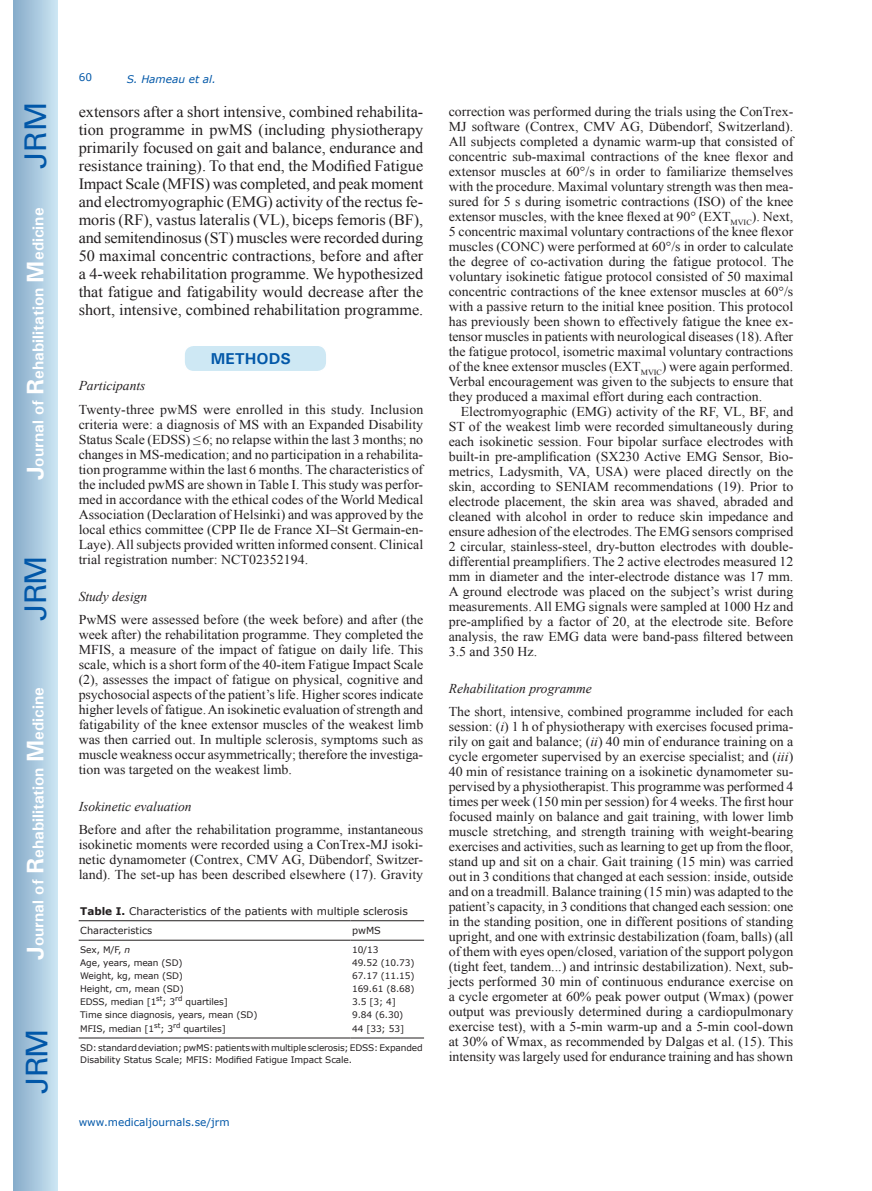
<style>
.page{position:relative;width:872px;height:1191px;background:#fff}
.page>*{position:absolute;margin:0;border:0;box-sizing:border-box;transform-origin:0 0}
.t1{font:30px "Univers";letter-spacing:-.03em;color:#0157a8}
.t2{font:15.75px/18px "Times New Roman";color:#231f20;text-align:justify}
.t3{font:700 15.75px "Univers";color:#fff}
.t4{font:700 15.75px "Univers";color:#0157a8}
.t5{font:13.5px/15px "Times New Roman";color:#231f20;text-align:justify}
.t6{font:italic 13.5px "Times New Roman";color:#231f20}
.t7{font:10.5px "Verdana";color:#231f20}
.t8{font:10.5px "Verdana";color:#0157a8}
.t9{font:italic 10.5px "Verdana";color:#0157a8}
.t10{font:9.75px "Verdana";color:#231f20}
.t11{font:9px/18.9px "Verdana";letter-spacing:-.01em;color:#231f20}
.s1{font-size:24px}
.s2{font-weight:700}
.s3{font-style:italic}
</style>
<div class="page">
<div style="left:14px;top:0;width:43px;height:1191px;background:linear-gradient(to right,#88acca,#cbe5f2)"></div>
<div style="left:184px;top:345px;width:143px;height:27px;background:#cee8f4;border-radius:10px"></div>
<div style="left:183px;top:344px;width:144px;height:28px;border:2px solid #fff;border-radius:10px"></div>
<hr style="left:79px;top:920px;width:271px;height:1px;background:#231f20">
<hr style="left:350px;top:920px;width:74px;height:1px;background:#231f20">
<hr style="left:79px;top:939px;width:271px;height:1px;background:#231f20">
<hr style="left:350px;top:939px;width:74px;height:1px;background:#231f20">
<hr style="left:79px;top:1037px;width:271px;height:1px;background:#231f20">
<hr style="left:350px;top:1037px;width:74px;height:1px;background:#231f20">
<h1 class="t1" style="left:18px;top:169px;width:68px;rotate:-90deg">JRM</h1>
<p class="t3" style="left:28px;top:480px;width:274px;rotate:-90deg"><span class="s1">J</span>ournal of <span class="s1">R</span>ehabilitation <span class="s1">M</span>edicine</p>
<h1 class="t1" style="left:18px;top:620px;width:67px;rotate:-90deg">JRM</h1>
<p class="t3" style="left:28px;top:959px;width:274px;rotate:-90deg"><span class="s1">J</span>ournal of <span class="s1">R</span>ehabilitation <span class="s1">M</span>edicine</p>
<h1 class="t1" style="left:19px;top:1093px;width:67px;rotate:-90deg">JRM</h1>
<p class="t8" style="left:79px;top:70px;width:15px">60</p>
<p class="t9" style="left:127px;top:72px;width:91px">S. Hameau et al.</p>
<p class="t2" style="left:79px;top:103px;width:346px">extensors after a short intensive, combined rehabilita&shy;tion programme in pwMS (including physiotherapy primarily focused on gait and balance, endurance and resistance training). To that end, the Modified Fatigue Impact Scale (MFIS) was completed, and peak moment and electromyographic (EMG) activity of the rectus fe&shy;moris (RF), vastus lateralis (VL), biceps femoris (BF), and semitendinosus (ST) muscles were recorded during 50 maximal concentric contractions, before and after a 4-week rehabilitation programme. We hypothesized that fatigue and fatigability would decrease after the short, intensive, combined rehabilitation programme.</p>
<p class="t4" style="left:211px;top:349px;width:82px">METHODS</p>
<p class="t6" style="left:79px;top:376px;width:68px">Participants</p>
<p class="t5" style="left:79px;top:401px;width:346px">Twenty-three pwMS were enrolled in this study. Inclusion criteria were: a diagnosis of MS with an Expanded Disability Status Scale (EDSS) ≤6; no relapse within the last 3 months; no changes in MS-medication; and no participation in a rehabilita&shy;tion programme within the last 6 months. The characteristics of the included pwMS are shown in Table I. This study was perfor&shy;med in accordance with the ethical codes of the World Medical Association (Declaration of Helsinki) and was approved by the local ethics committee (CPP Ile de France XI–St Germain-en-Laye). All subjects provided written informed consent. Clinical trial registration number: NCT02352194.</p>
<p class="t6" style="left:79px;top:587px;width:70px">Study design</p>
<p class="t5" style="left:79px;top:611px;width:346px">PwMS were assessed before (the week before) and after (the week after) the rehabilitation programme. They completed the MFIS, a measure of the impact of fatigue on daily life. This scale, which is a short form of the 40-item Fatigue Impact Scale (2), assesses the impact of fatigue on physical, cognitive and psychosocial aspects of the patient’s life. Higher scores indicate higher levels of fatigue. An isokinetic evaluation of strength and fatigability of the knee extensor muscles of the weakest limb was then carried out. In multiple sclerosis, symptoms such as muscle weakness occur asymmetrically; therefore the investiga&shy;tion was targeted on the weakest limb.</p>
<p class="t6" style="left:79px;top:797px;width:114px">Isokinetic evaluation</p>
<p class="t5" style="left:79px;top:821px;width:346px">Before and after the rehabilitation programme, instantaneous isokinetic moments were recorded using a ConTrex-MJ isoki&shy;netic dynamometer (Contrex, CMV AG, Dübendorf, Switzer&shy;land). The set-up has been described elsewhere (17). Gravity</p>
<p class="t7" style="left:80px;top:903px;width:329px"><span class="s2">Table I.</span> Characteristics of the patients with multiple sclerosis</p>
<p class="t10" style="left:80px;top:924px;width:74px">Characteristics</p>
<p class="t10" style="left:352px;top:924px;width:30px">pwMS</p>
<p class="t11" style="left:80px;top:940px;width:52px">Sex, M/F, <span class="s3">n</span></p>
<p class="t11" style="left:352px;top:940px;width:28px">10/13</p>
<p class="t11" style="left:80px;top:953px;width:104px">Age, years, mean (SD)</p>
<p class="t11" style="left:352px;top:953px;width:64px">49.52 (10.73)</p>
<p class="t11" style="left:80px;top:966px;width:104px">Weight, kg, mean (SD)</p>
<p class="t11" style="left:352px;top:966px;width:64px">67.17 (11.15)</p>
<p class="t11" style="left:80px;top:979px;width:105px">Height, cm, mean (SD)</p>
<p class="t11" style="left:352px;top:979px;width:64px">169.61 (8.68)</p>
<p class="t11" style="left:80px;top:992px;width:149px">EDSS, median [1<sup>st</sup>; 3<sup>rd</sup> quartiles]</p>
<p class="t11" style="left:352px;top:992px;width:45px">3.5 [3; 4]</p>
<p class="t11" style="left:80px;top:1005px;width:179px">Time since diagnosis, years, mean (SD)</p>
<p class="t11" style="left:352px;top:1005px;width:53px">9.84 (6.30)</p>
<p class="t11" style="left:80px;top:1019px;width:147px">MFIS, median [1<sup>st</sup>; 3<sup>rd</sup> quartiles]</p>
<p class="t11" style="left:80px;top:1019px;width:344px;text-indent:272px">44 [33; 53]<br>SD: standard deviation; pwMS: patients with multiple sclerosis; EDSS: Expanded</p>
<p class="t11" style="left:80px;top:1050px;width:273px">Disability Status Scale; MFIS: Modified Fatigue Impact Scale.</p>
<p class="t8" style="left:79px;top:1114px;width:152px">www.medicaljournals.se/jrm</p>
<p class="t5" style="left:449px;top:103px;width:346px">correction was performed during the trials using the ConTrex-MJ software (Contrex, CMV AG, Dübendorf, Switzerland).<br>All subjects completed a dynamic warm-up that consisted of concentric sub-maximal contractions of the knee flexor and extensor muscles at 60°/s in order to familiarize themselves with the procedure. Maximal voluntary strength was then mea&shy;sured for 5 s during isometric contractions (ISO) of the knee extensor muscles, with the knee flexed at 90° (EXT<sub>MVIC</sub>). Next, 5 concentric maximal voluntary contractions of the knee flexor muscles (CONC) were performed at 60°/s in order to calculate the degree of co-activation during the fatigue protocol. The voluntary isokinetic fatigue protocol consisted of 50 maximal concentric contractions of the knee extensor muscles at 60°/s with a passive return to the initial knee position. This protocol has previously been shown to effectively fatigue the knee ex&shy;tensor muscles in patients with neurological diseases (18). After the fatigue protocol, isometric maximal voluntary contractions of the knee extensor muscles (EXT<sub>MVIC</sub>) were again performed.<br>Verbal encouragement was given to the subjects to ensure that they produced a maximal effort during each contraction.</p>
<p class="t5" style="left:449px;top:403px;width:346px;text-indent:12px">Electromyographic (EMG) activity of the RF, VL, BF, and ST of the weakest limb were recorded simultaneously during each isokinetic session. Four bipolar surface electrodes with built-in pre-amplification (SX230 Active EMG Sensor, Bio&shy;metrics, Ladysmith, VA, USA) were placed directly on the skin, according to SENIAM recommendations (19). Prior to electrode placement, the skin area was shaved, abraded and cleaned with alcohol in order to reduce skin impedance and ensure adhesion of the electrodes. The EMG sensors comprised 2 circular, stainless-steel, dry-button electrodes with double&shy;differential preamplifiers. The 2 active electrodes measured 12 mm in diameter and the inter-electrode distance was 17 mm.<br>A ground electrode was placed on the subject’s wrist during measurements. All EMG signals were sampled at 1000 Hz and pre-amplified by a factor of 20, at the electrode site. Before analysis, the raw EMG data were band-pass filtered between 3.5 and 350 Hz.</p>
<p class="t6" style="left:449px;top:679px;width:145px">Rehabilitation programme</p>
<p class="t5" style="left:449px;top:703px;width:346px">The short, intensive, combined programme included for each session: (<span class="s3">i</span>) 1 h of physiotherapy with exercises focused prima&shy;rily on gait and balance; (<span class="s3">ii</span>) 40 min of endurance training on a cycle ergometer supervised by an exercise specialist; and (<span class="s3">iii</span>)<br>40 min of resistance training on a isokinetic dynamometer su&shy;pervised by a physiotherapist. This programme was performed 4 times per week (150 min per session) for 4 weeks. The first hour focused mainly on balance and gait training, with lower limb muscle stretching, and strength training with weight-bearing exercises and activities, such as learning to get up from the floor, stand up and sit on a chair. Gait training (15 min) was carried out in 3 conditions that changed at each session: inside, outside and on a treadmill. Balance training (15 min) was adapted to the patient’s capacity, in 3 conditions that changed each session: one in the standing position, one in different positions of standing upright, and one with extrinsic destabilization (foam, balls) (all of them with eyes open/closed, variation of the support polygon (tight feet, tandem...) and intrinsic destabilization). Next, sub&shy;jects performed 30 min of continuous endurance exercise on a cycle ergometer at 60% peak power output (Wmax) (power output was previously determined during a cardiopulmonary exercise test), with a 5-min warm-up and a 5-min cool-down at 30% of Wmax, as recommended by Dalgas et al. (15). This intensity was largely used for endurance training and has shown</p>
</div>
